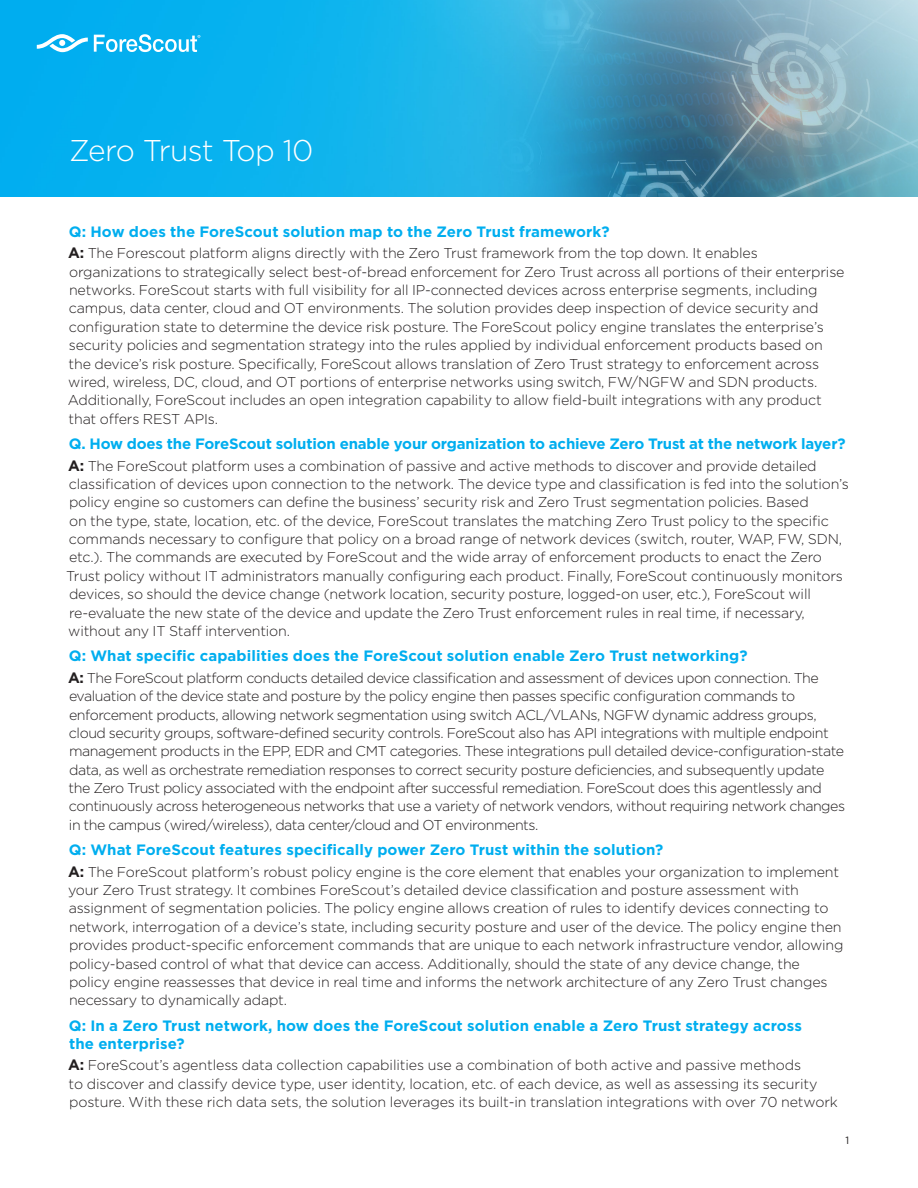
<style>
.page{position:relative;width:918px;height:1188px;background:#fff}
.page>*{position:absolute;margin:0;border:0;box-sizing:border-box;transform-origin:0 0}
.t1{font:300 30px "Gotham";letter-spacing:-.025em;color:#fff}
.FS_Body_Header{font:700 15px/18px "Gotham";letter-spacing:.005em;color:#00aeef}
.FS_Body_Copy{font:300 14.25px/18.5px "Gotham";letter-spacing:-.015em;color:#231f20}
.FS_Body_Copy-2{font:300 14.25px/18.3px "Gotham";letter-spacing:-.035em;color:#231f20}
.t2{font:10.5px "Gotham";color:#231f20}
.s1{font-weight:700;font-size:15px}
</style>
<div class="page">
<img style="left:0;top:0;width:918px;height:197px">
<svg style="left:37px;top:34px;width:51px;height:18px"></svg>
<svg style="left:94px;top:34px;width:106px;height:18px"></svg>
<p class="t1" style="left:69px;top:132px;width:246px">Zero Trust Top 10</p>
<p class="FS_Body_Header" style="left:69px;top:223px;width:542px">Q: How does the ForeScout solution map to the Zero Trust framework?</p>
<p class="FS_Body_Copy" style="left:68px;top:244px;width:778px"><span class="s1">A:</span> The Forescout platform aligns directly with the Zero Trust framework from the top down. It enables organizations to strategically select best-of-bread enforcement for Zero Trust across all portions of their enterprise networks. ForeScout starts with full visibility for all IP-connected devices across enterprise segments, including campus, data center, cloud and OT environments. The solution provides deep inspection of device security and configuration state to determine the device risk posture. The ForeScout policy engine translates the enterprise’s security policies and segmentation strategy into the rules applied by individual enforcement products based on the device’s risk posture. Specifically, ForeScout allows translation of Zero Trust strategy to enforcement across wired, wireless, DC, cloud, and OT portions of enterprise networks using switch, FW/NGFW and SDN products.<br>Additionally, ForeScout includes an open integration capability to allow field-built integrations with any product that offers REST APIs.</p>
<p class="FS_Body_Header" style="left:69px;top:435px;width:778px">Q. How does the ForeScout solution enable your organization to achieve Zero Trust at the network layer?</p>
<p class="FS_Body_Copy" style="left:66px;top:456px;width:784px"><span class="s1">A:</span> The ForeScout platform uses a combination of passive and active methods to discover and provide detailed classification of devices upon connection to the network. The device type and classification is fed into the solution’s policy engine so customers can define the business’ security risk and Zero Trust segmentation policies. Based<br>on the type, state, location, etc. of the device, ForeScout translates the matching Zero Trust policy to the specific commands necessary to configure that policy on a broad range of network devices (switch, router, WAP, FW, SDN, etc.). The commands are executed by ForeScout and the wide array of enforcement products to enact the Zero Trust policy without IT administrators manually configuring each product. Finally, ForeScout continuously monitors devices, so should the device change (network location, security posture, logged-on user, etc.), ForeScout will re-evaluate the new state of the device and update the Zero Trust enforcement rules in real time, if necessary, without any IT Staff intervention.</p>
<p class="FS_Body_Header" style="left:69px;top:647px;width:680px">Q: What specific capabilities does the ForeScout solution enable Zero Trust networking?</p>
<p class="FS_Body_Copy-2" style="left:68px;top:668px;width:778px"><span class="s1">A:</span> The ForeScout platform conducts detailed device classification and assessment of devices upon connection. The evaluation of the device state and posture by the policy engine then passes specific configuration commands to enforcement products, allowing network segmentation using switch ACL/VLANs, NGFW dynamic address groups, cloud security groups, software-defined security controls. ForeScout also has API integrations with multiple endpoint management products in the EPP, EDR and CMT categories. These integrations pull detailed device-configuration-state data, as well as orchestrate remediation responses to correct security posture deficiencies, and subsequently update the Zero Trust policy associated with the endpoint after successful remediation. ForeScout does this agentlessly and continuously across heterogeneous networks that use a variety of network vendors, without requiring network changes in the campus (wired/wireless), data center/cloud and OT environments.</p>
<p class="FS_Body_Header" style="left:69px;top:841px;width:596px">Q: What ForeScout features specifically power Zero Trust within the solution?</p>
<p class="FS_Body_Copy" style="left:68px;top:862px;width:777px"><span class="s1">A:</span> The ForeScout platform’s robust policy engine is the core element that enables your organization to implement your Zero Trust strategy. It combines ForeScout’s detailed device classification and posture assessment with assignment of segmentation policies. The policy engine allows creation of rules to identify devices connecting to network, interrogation of a device’s state, including security posture and user of the device. The policy engine then provides product-specific enforcement commands that are unique to each network infrastructure vendor, allowing policy-based control of what that device can access. Additionally, should the state of any device change, the policy engine reassesses that device in real time and informs the network architecture of any Zero Trust changes necessary to dynamically adapt.</p>
<p class="FS_Body_Header" style="left:69px;top:1016px;width:735px">Q: In a Zero Trust network, how does the ForeScout solution enable a Zero Trust strategy across the enterprise?</p>
<p class="FS_Body_Copy" style="left:68px;top:1056px;width:771px"><span class="s1">A:</span> ForeScout’s agentless data collection capabilities use a combination of both active and passive methods<br>to discover and classify device type, user identity, location, etc. of each device, as well as assessing its security posture. With these rich data sets, the solution leverages its built-in translation integrations with over 70 network</p>
<p class="t2" style="left:846px;top:1134px;width:5px">1</p>
</div>
